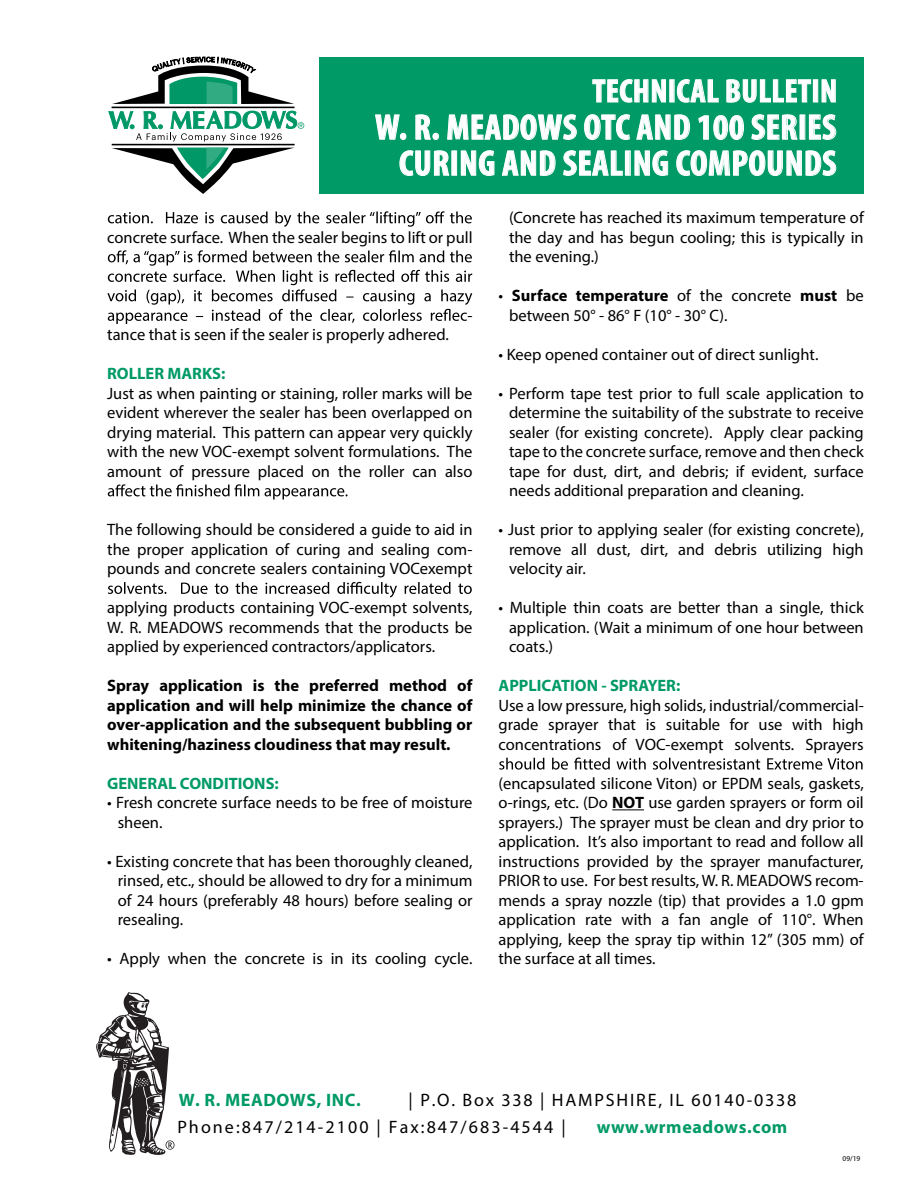
<style>
.page{position:relative;width:918px;height:1188px;background:#fff}
.page>*{position:absolute;margin:0;border:0;box-sizing:border-box;transform-origin:0 0}
.t1{font:700 condensed 36px/36px "Myriad Pro";letter-spacing:.015em;color:#fff;text-align:right}
.t2{font:700 condensed 33px "Myriad Pro";letter-spacing:.015em;color:#fff}
.t3{font:18px/27px "Myriad Pro";letter-spacing:.105em;color:#000}
.t4{font:700 18px "Myriad Pro";letter-spacing:.03em;color:#009a67}
.t5{font:16.5px/19.5px "Myriad Pro";color:#000;text-align:justify}
.t6{font:700 16.5px/19.5px "Myriad Pro";color:#000;text-align:justify}
.t7{font:700 16.5px "Myriad Pro";color:#009a67}
.t8{font:7.5px "Myriad Pro";color:#000}
.s1{font-weight:700}
</style>
<div class="page">
<div style="left:320px;top:57px;width:544px;height:136px;background:#009a67"></div>
<svg style="left:96px;top:992px;width:79px;height:163px"></svg>
<svg style="left:108px;top:484px;width:240px;height:16px"></svg>
<svg style="left:108px;top:582px;width:364px;height:15px"></svg>
<svg style="left:499px;top:758px;width:364px;height:12px"></svg>
<hr style="left:612px;top:809px;width:32px;height:1px;background:#000">
<svg style="left:107px;top:57px;width:730px;height:267px"></svg>
<h2 class="t2" style="left:592px;top:70px;width:246px">TECHNICAL BULLETIN</h2>
<h1 class="t1" style="left:375px;top:109px;width:463px">W. R. MEADOWS OTC AND 100 SERIES<br>CURING AND SEALING COMPOUNDS</h1>
<p class="t5" style="left:107px;top:227px;width:367px">concrete surface. When the sealer begins to lift or pull</p>
<p class="t5" style="left:467px;top:305px;width:7px">-</p>
<p class="t5" style="left:107px;top:325px;width:343px">tance that is seen if the sealer is properly adhered.</p>
<p class="t7" style="left:107px;top:363px;width:120px">ROLLER MARKS:</p>
<p class="t5" style="left:107px;top:383px;width:367px">Just as when painting or staining, roller marks will be evident wherever the sealer has been overlapped on drying material. This pattern can appear very quickly with the new VOC-exempt solvent formulations. The amount of pressure placed on the roller can also</p>
<p class="t5" style="left:107px;top:520px;width:367px">The following should be considered a guide to aid in the proper application of curing and sealing com&shy;pounds and concrete sealers containing VOCexempt</p>
<p class="t5" style="left:107px;top:598px;width:367px">applying products containing VOC-exempt solvents, W. R. MEADOWS recommends that the products be applied by experienced contractors/applicators.</p>
<p class="t6" style="left:107px;top:676px;width:367px">Spray application is the preferred method of application and will help minimize the chance of over-application and the subsequent bubbling or whitening/haziness cloudiness that may result.</p>
<p class="t7" style="left:107px;top:773px;width:173px">GENERAL CONDITIONS:</p>
<p class="t5" style="left:118px;top:793px;width:356px;text-indent:-10px">• Fresh concrete surface needs to be free of moisture sheen.</p>
<p class="t5" style="left:118px;top:851px;width:356px;text-indent:-10px">• Existing concrete that has been thoroughly cleaned, rinsed, etc., should be allowed to dry for a minimum of 24 hours (preferably 48 hours) before sealing or resealing.</p>
<p class="t5" style="left:107px;top:949px;width:367px">• Apply when the concrete is in its cooling cycle.</p>
<p class="t5" style="left:295px;top:520px;width:11px">n</p>
<p class="t5" style="left:398px;top:637px;width:9px">a</p>
<p class="t5" style="left:509px;top:208px;width:356px">(Concrete has reached its maximum temperature of the day and has begun cooling; this is typically in the evening.)</p>
<p class="t5" style="left:509px;top:286px;width:356px;text-indent:-10px">• <span class="s1">Surface temperature</span> of the concrete <span class="s1">must</span> be between 50° - 86° F (10° - 30° C).</p>
<p class="t5" style="left:499px;top:344px;width:321px">• Keep opened container out of direct sunlight.</p>
<p class="t5" style="left:509px;top:383px;width:356px;text-indent:-10px">• Perform tape test prior to full scale application to determine the suitability of the substrate to receive sealer (for existing concrete). Apply clear packing tape to the concrete surface, remove and then check tape for dust, dirt, and debris; if evident, surface needs additional preparation and cleaning.</p>
<p class="t5" style="left:509px;top:520px;width:356px;text-indent:-10px">• Just prior to applying sealer (for existing concrete), remove all dust, dirt, and debris utilizing high velocity air.</p>
<p class="t5" style="left:509px;top:598px;width:356px;text-indent:-10px">• Multiple thin coats are better than a single, thick application. (Wait a minimum of one hour between coats.)</p>
<p class="t7" style="left:499px;top:675px;width:183px">APPLICATION - SPRAYER:</p>
<p class="t5" style="left:499px;top:695px;width:367px">Use a low pressure, high solids, industrial/commercial&shy;grade sprayer that is suitable for use with high concentrations of VOC-exempt solvents. Sprayers</p>
<p class="t5" style="left:499px;top:774px;width:367px">(encapsulated silicone Viton) or EPDM seals, gaskets, o-rings, etc. (Do <span class="s1">NOT</span> use garden sprayers or form oil sprayers.) The sprayer must be clean and dry prior to application. It’s also important to read and follow all instructions provided by the sprayer manufacturer, PRIOR to use. For best results, W. R. MEADOWS recom&shy;mends a spray nozzle (tip) that provides a 1.0 gpm application rate with a fan angle of 110°. When applying, keep the spray tip within 12” (305 mm) of the surface at all times.</p>
<p class="t5" style="left:648px;top:383px;width:7px">r</p>
<p class="t5" style="left:833px;top:851px;width:11px">u</p>
<p class="t3" style="left:177px;top:1086px;width:621px;text-indent:231px">| P.O. Box 338 | HAMPSHIRE, IL 60140-0338<br>Phone:847/214-2100 | Fax:847/683-4544 |</p>
<p class="t4" style="left:179px;top:1088px;width:184px">W. R. MEADOWS, INC.</p>
<p class="t4" style="left:597px;top:1115px;width:192px">www.wrmeadows.com</p>
<p class="t8" style="left:843px;top:1154px;width:19px">09/19</p>
</div>
